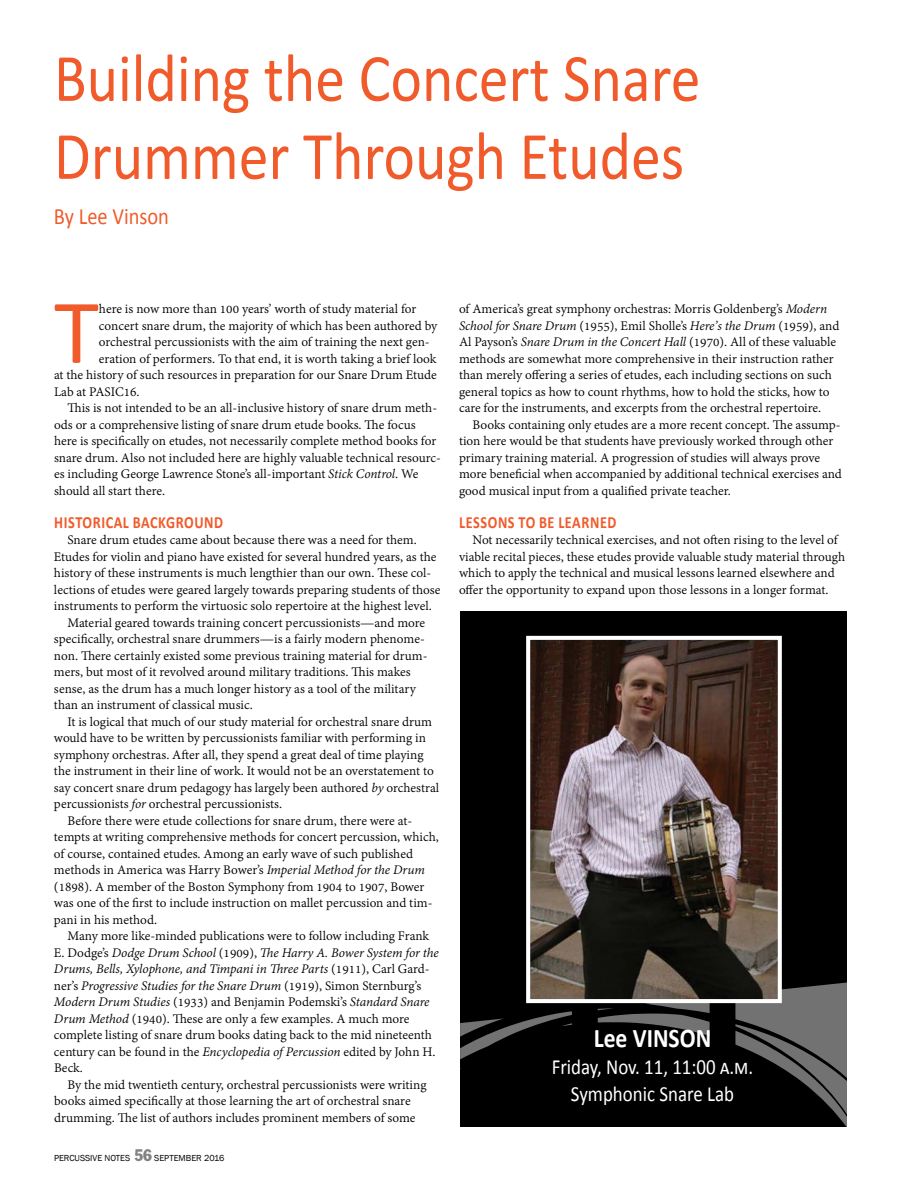
<style>
.page{position:relative;width:918px;height:1188px;background:#fff}
.page>*{position:absolute;margin:0;border:0;box-sizing:border-box;transform-origin:0 0}
.t1{font:92.25px "Calibri";color:#f15a2a}
.t2{font:68.4px/78px "Calibri";color:#f15a2a;scale:.88 1}
.t3{font:700 27px "Calibri";color:#fff;scale:.88 1}
.t4{font:23.4px "Calibri";color:#f15a2a;scale:.87 1}
.t5{font:21.6px/27px "Calibri";color:#fff;text-align:center;scale:.88 1}
.t6{font:700 17.1px "Calibri";letter-spacing:.04em;color:#f15a2a;scale:.83 1}
.t7{font:14.25px/16.5px "Adobe Devanagari";color:#000}
.t8{font:italic 14.25px "Adobe Devanagari";letter-spacing:-.005em;color:#000}
.t9{font:9px "Franklin Gothic";color:#000}
.s1{font-style:italic}
.s2{font-style:normal}
.s3{font-stretch:condensed;font-size:16.5px;color:#808285}
</style>
<div class="page">
<div style="left:460px;top:611px;width:387px;height:516px;background:#000"></div>
<svg style="left:460px;top:1011px;width:112px;height:48px"></svg>
<svg style="left:598px;top:1003px;width:112px;height:33px"></svg>
<svg style="left:735px;top:982px;width:112px;height:145px"></svg>
<img style="left:531px;top:641px;width:246px;height:357px">
<div style="left:526px;top:636px;width:256px;height:367px;border:4px solid #fff"></div>
<h2 class="t2" style="left:54px;top:39px;width:736px">Building the Concert Snare<br>Drummer Through Etudes</h2>
<h3 class="t4" style="left:54px;top:201px;width:134px">By Lee Vinson</h3>
<h1 class="t1" style="left:54px;top:274px;width:46px">T</h1>
<p class="t7" style="left:99px;top:302px;width:319px">here is now more than 100 years’ worth of study material for</p>
<p class="t7" style="left:99px;top:318px;width:340px">concert snare drum, the majority of which has been authored by</p>
<p class="t7" style="left:99px;top:335px;width:332px">orchestral percussionists with the aim of training the next gen-</p>
<p class="t7" style="left:99px;top:351px;width:339px">eration of performers. To that end, it is worth taking a brief look</p>
<p class="t7" style="left:54px;top:368px;width:384px">at the history of such resources in preparation for our Snare Drum Etude</p>
<p class="t7" style="left:54px;top:384px;width:87px">Lab at PASIC16.</p>
<p class="t7" style="left:67px;top:401px;width:371px">This is not intended to be an all-inclusive history of snare drum meth-</p>
<p class="t7" style="left:54px;top:417px;width:363px">ods or a comprehensive listing of snare drum etude books. The focus</p>
<p class="t7" style="left:54px;top:434px;width:384px">here is specifically on etudes, not necessarily complete method books for</p>
<p class="t7" style="left:54px;top:450px;width:388px">snare drum. Also not included here are highly valuable technical resourc-</p>
<p class="t7" style="left:54px;top:467px;width:366px">es including George Lawrence Stone’s all-important <span class="s1">Stick Control</span>. We</p>
<p class="t7" style="left:54px;top:483px;width:113px">should all start there.</p>
<p class="t6" style="left:54px;top:511px;width:205px">HISTORICAL BACKGROUND</p>
<p class="t7" style="left:67px;top:533px;width:351px">Snare drum etudes came about because there was a need for them.</p>
<p class="t7" style="left:54px;top:549px;width:384px">Etudes for violin and piano have existed for several hundred years, as the</p>
<p class="t7" style="left:54px;top:566px;width:379px">history of these instruments is much lengthier than our own. These col-</p>
<p class="t7" style="left:54px;top:582px;width:388px">lections of etudes were geared largely towards preparing students of those</p>
<p class="t7" style="left:54px;top:599px;width:379px">instruments to perform the virtuosic solo repertoire at the highest level.</p>
<p class="t7" style="left:67px;top:615px;width:359px">Material geared towards training concert percussionists—and more</p>
<p class="t7" style="left:54px;top:632px;width:372px">specifically, orchestral snare drummers—is a fairly modern phenome-</p>
<p class="t7" style="left:54px;top:648px;width:375px">non. There certainly existed some previous training material for drum-</p>
<p class="t7" style="left:54px;top:665px;width:358px">mers, but most of it revolved around military traditions. This makes</p>
<p class="t7" style="left:54px;top:681px;width:363px">sense, as the drum has a much longer history as a tool of the military</p>
<p class="t7" style="left:54px;top:698px;width:200px">than an instrument of classical music.</p>
<p class="t7" style="left:67px;top:714px;width:366px">It is logical that much of our study material for orchestral snare drum</p>
<p class="t7" style="left:54px;top:731px;width:374px">would have to be written by percussionists familiar with performing in</p>
<p class="t7" style="left:54px;top:747px;width:371px">symphony orchestras. After all, they spend a great deal of time playing</p>
<p class="t7" style="left:54px;top:764px;width:381px">the instrument in their line of work. It would not be an overstatement to</p>
<p class="t7" style="left:54px;top:780px;width:387px">say concert snare drum pedagogy has largely been authored <span class="s1">by</span> orchestral</p>
<p class="t7" style="left:54px;top:797px;width:230px">percussionists <span class="s1">for</span> orchestral percussionists.</p>
<p class="t7" style="left:67px;top:813px;width:346px">Before there were etude collections for snare drum, there were at-</p>
<p class="t7" style="left:54px;top:830px;width:386px">tempts at writing comprehensive methods for concert percussion, which,</p>
<p class="t7" style="left:54px;top:846px;width:361px">of course, contained etudes. Among an early wave of such published</p>
<p class="t7" style="left:54px;top:863px;width:372px">methods in America was Harry Bower’s <span class="s1">Imperial Method for the Drum</span></p>
<p class="t7" style="left:54px;top:879px;width:372px">(1898). A member of the Boston Symphony from 1904 to 1907, Bower</p>
<p class="t7" style="left:54px;top:896px;width:380px">was one of the first to include instruction on mallet percussion and tim-</p>
<p class="t7" style="left:54px;top:912px;width:105px">pani in his method.</p>
<p class="t7" style="left:67px;top:929px;width:363px">Many more like-minded publications were to follow including Frank</p>
<p class="t8" style="left:54px;top:945px;width:387px"><span class="s2">E. Dodge’s</span> Dodge Drum School <span class="s2">(1909),</span> The Harry A. Bower System for the</p>
<p class="t8" style="left:54px;top:961px;width:377px">Drums, Bells, Xylophone, and Timpani in Three Parts <span class="s2">(1911), Carl Gard-</span></p>
<p class="t8" style="left:54px;top:978px;width:369px"><span class="s2">ner’s</span> Progressive Studies for the Snare Drum <span class="s2">(1919), Simon Sternburg’s</span></p>
<p class="t8" style="left:54px;top:994px;width:377px">Modern Drum Studies <span class="s2">(1933) and Benjamin Podemski’s</span> Standard Snare</p>
<p class="t7" style="left:54px;top:1011px;width:357px"><span class="s1">Drum Method</span> (1940). These are only a few examples. A much more</p>
<p class="t7" style="left:54px;top:1028px;width:380px">complete listing of snare drum books dating back to the mid nineteenth</p>
<p class="t7" style="left:54px;top:1044px;width:383px">century can be found in the <span class="s1">Encyclopedia of Percussion</span> edited by John H.</p>
<p class="t7" style="left:54px;top:1061px;width:30px">Beck.</p>
<p class="t7" style="left:68px;top:1077px;width:361px">By the mid twentieth century, orchestral percussionists were writing</p>
<p class="t7" style="left:54px;top:1094px;width:358px">books aimed specifically at those learning the art of orchestral snare</p>
<p class="t7" style="left:54px;top:1110px;width:363px">drumming. The list of authors includes prominent members of some</p>
<p class="t9" style="left:54px;top:1152px;width:172px">PERCUSSIVE NOTES <span class="s3">56</span> SEPTEMBER 2016</p>
<p class="t7" style="left:459px;top:302px;width:382px">of America’s great symphony orchestras: Morris Goldenberg’s <span class="s1">Modern School for Snare Drum</span> (1955), Emil Sholle’s <span class="s1">Here’s the Drum</span> (1959), and Al Payson’s <span class="s1">Snare Drum in the Concert Hall</span> (1970). All of these valuable methods are somewhat more comprehensive in their instruction rather than merely offering a series of etudes, each including sections on such general topics as how to count rhythms, how to hold the sticks, how to care for the instruments, and excerpts from the orchestral repertoire.</p>
<p class="t7" style="left:459px;top:417px;width:384px;text-indent:13px">Books containing only etudes are a more recent concept. The assump&shy;tion here would be that students have previously worked through other primary training material. A progression of studies will always prove more beneficial when accompanied by additional technical exercises and good musical input from a qualified private teacher.</p>
<p class="t6" style="left:459px;top:511px;width:191px">LESSONS TO BE LEARNED</p>
<p class="t7" style="left:459px;top:533px;width:388px;text-indent:13px">Not necessarily technical exercises, and not often rising to the level of viable recital pieces, these etudes provide valuable study material through which to apply the technical and musical lessons learned elsewhere and offer the opportunity to expand upon those lessons in a longer format.</p>
<h3 class="t3" style="left:594px;top:1021px;width:135px">Lee VINSON</h3>
<h3 class="t5" style="left:552px;top:1054px;width:231px">Friday, Nov. 11, 11:00 a.m.<br>Symphonic Snare Lab</h3>
</div>
